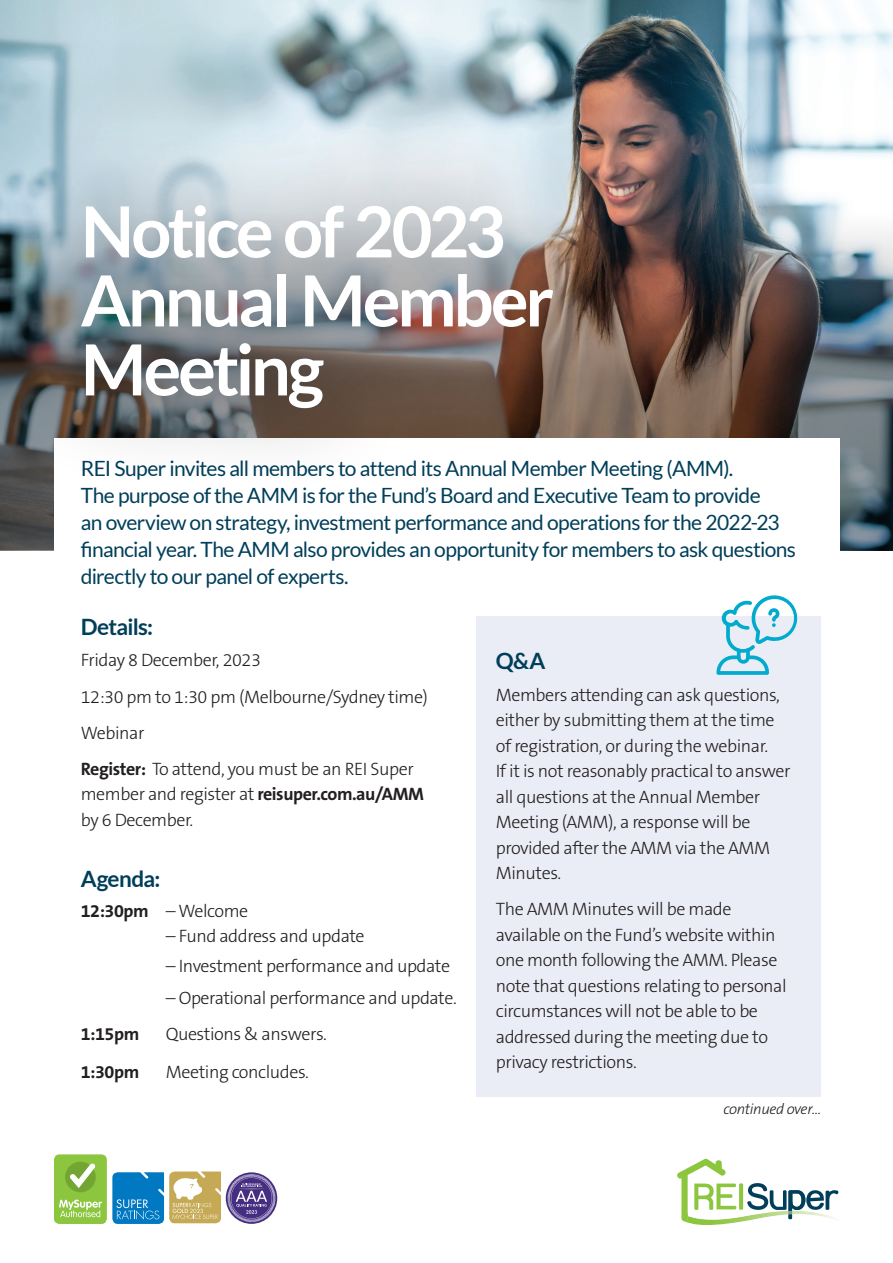
<style>
.page{position:relative;width:893px;height:1263px;background:#fff}
.page>*{position:absolute;margin:0;border:0;box-sizing:border-box;transform-origin:0 0}
.BIG_pullout{font:700 70.5px/69px "Lato";letter-spacing:-.045em;color:#fff}
.SUBHEAD_Blue{font:700 22.5px "Lato";letter-spacing:-.03em;color:#003e59}
.INTRO{font:21px/27px "Lato";letter-spacing:-.03em;color:#003e59}
.body_new{font:300 18px/25.5px "The Sans B W3";letter-spacing:-.025em;color:#231f20}
.body_new-2{font:700 18px "The Sans B W7";letter-spacing:-.025em;color:#231f20}
.body_new-3{font:italic 300 15px "The Sans B W3";letter-spacing:-.025em;color:#231f20}
.s1{font-family:"The Sans B W7";font-weight:700}
</style>
<div class="page">
<img style="left:0;top:0;width:893px;height:551px">
<img style="left:0;top:192px;width:893px;height:358px">
<div style="left:54px;top:438px;width:785px;height:170px;background:#fff"></div>
<div style="left:476px;top:616px;width:345px;height:481px;background:#ebedf6"></div>
<div style="left:0;top:113px;width:640px;height:384px;background:#231f20;opacity:.3"></div>
<svg style="left:716px;top:595px;width:82px;height:80px"></svg>
<img style="left:683px;top:1221px;width:61px;height:4px">
<svg style="left:677px;top:1159px;width:161px;height:62px"></svg>
<div style="left:54px;top:1154px;width:53px;height:70px;background:#8bc63e;border-radius:6px"></div>
<svg style="left:59px;top:1199px;width:43px;height:18px"></svg>
<div style="left:65px;top:1162px;width:31px;height:30px;background:#73a532;border-radius:50%"></div>
<svg style="left:69px;top:1163px;width:27px;height:26px"></svg>
<svg style="left:112px;top:1171px;width:109px;height:53px;background:#7ea7a8"></svg>
<svg style="left:226px;top:1172px;width:51px;height:52px"></svg>
<div style="left:227px;top:1174px;width:49px;height:48px;border:3px dashed #fff;border-radius:50%"></div>
<svg style="left:231px;top:1177px;width:41px;height:42px;background:#6e5c9c"></svg>
<p class="BIG_pullout" style="left:81px;top:196px;width:475px">Notice of 2023<br>Annual Member<br>Meeting</p>
<p class="INTRO" style="left:81px;top:454px;width:717px">REI Super invites all members to attend its Annual Member Meeting (AMM).<br>The purpose of the AMM is for the Fund’s Board and Executive Team to provide<br>an overview on strategy, investment performance and operations for the 2022-23 financial year. The AMM also provides an opportunity for members to ask questions directly to our panel of experts.</p>
<p class="SUBHEAD_Blue" style="left:81px;top:613px;width:74px">Details:</p>
<p class="body_new" style="left:81px;top:648px;width:182px">Friday 8 December, 2023</p>
<p class="body_new" style="left:81px;top:684px;width:349px">12:30 pm to 1:30 pm (Melbourne/Sydney time)</p>
<p class="body_new" style="left:81px;top:720px;width:65px">Webinar</p>
<p class="body_new" style="left:81px;top:756px;width:345px"><span class="s1">Register:</span> To attend, you must be an REI Super member and register at <span class="s1">reisuper.com.au/AMM </span>by 6 December.</p>
<p class="SUBHEAD_Blue" style="left:81px;top:866px;width:81px">Agenda:</p>
<p class="body_new" style="left:81px;top:898px;width:169px"><span class="s1">12:30pm</span> – Welcome</p>
<p class="body_new" style="left:166px;top:923px;width:200px">– Fund address and update</p>
<p class="body_new" style="left:166px;top:953px;width:286px">– Investment performance and update</p>
<p class="body_new" style="left:166px;top:985px;width:293px">– Operational performance and update.</p>
<p class="body_new-2" style="left:81px;top:1022px;width:60px">1:15pm</p>
<p class="body_new" style="left:166px;top:1021px;width:163px">Questions &amp; answers.</p>
<p class="body_new-2" style="left:81px;top:1060px;width:60px">1:30pm</p>
<p class="body_new" style="left:166px;top:1059px;width:145px">Meeting concludes.</p>
<p class="SUBHEAD_Blue" style="left:496px;top:647px;width:51px">Q&amp;A</p>
<p class="body_new" style="left:496px;top:682px;width:296px">Members attending can ask questions, either by submitting them at the time of registration, or during the webinar.<br>If it is not reasonably practical to answer all questions at the Annual Member Meeting (AMM), a response will be provided after the AMM via the AMM Minutes.</p>
<p class="body_new" style="left:496px;top:896px;width:292px">The AMM Minutes will be made available on the Fund’s website within one month following the AMM. Please note that questions relating to personal circumstances will not be able to be addressed during the meeting due to privacy restrictions.</p>
<p class="body_new-3" style="left:723px;top:1099px;width:99px">continued over...</p>
</div>
